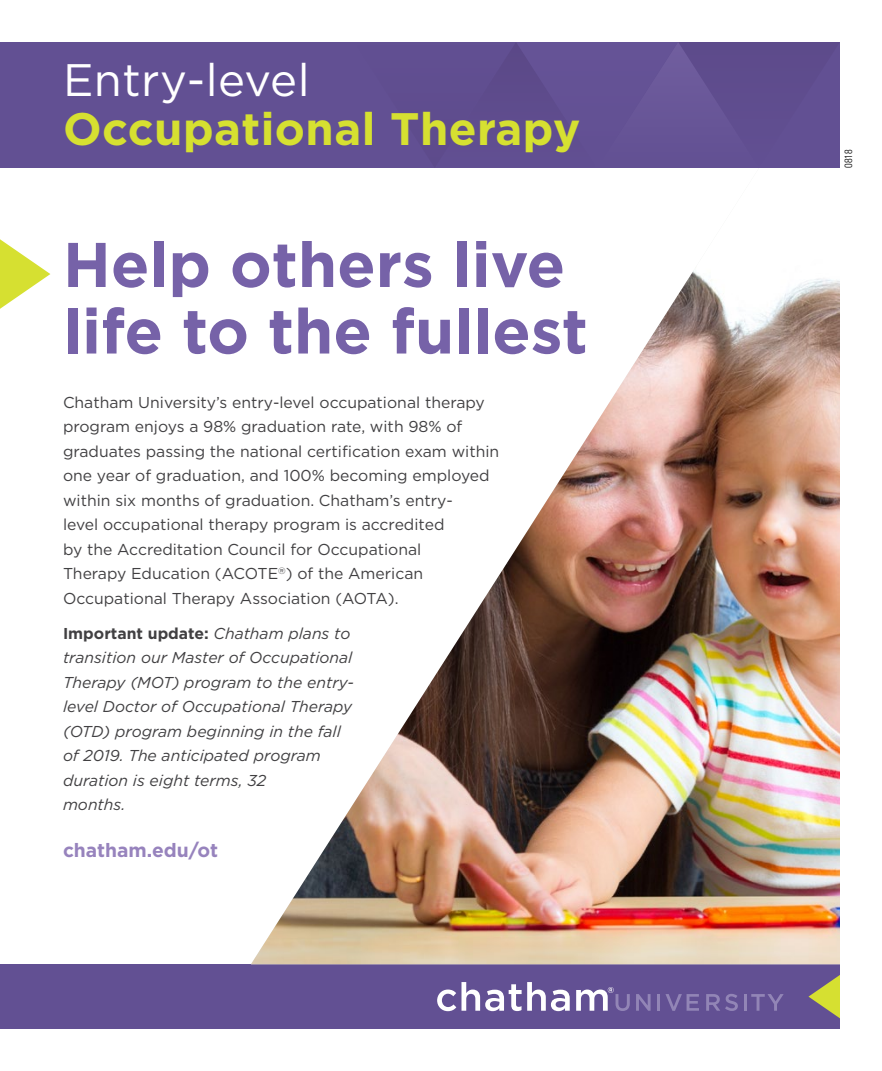
<style>
.page{position:relative;width:882px;height:1071px;background:#fff}
.page>*{position:absolute;margin:0;border:0;box-sizing:border-box;transform-origin:0 0}
.t1{font:700 63px/66.5px "Gotham";color:#7662a8}
.t2{font:700 45.5px "Gotham";letter-spacing:.01em;color:#d6e031}
.t3{font:45.5px "Gotham";letter-spacing:.01em;color:#fff}
.t4{font:700 19.25px "Gotham";color:#9783bd}
.t5{font:15.75px/24.5px "Gotham";color:#414042}
.t6{font:italic 15.75px/24.5px "Gotham";color:#414042}
.t7{font:300 condensed 10.5px "Univers";color:#000}
.s1{font-weight:700;font-style:normal}
</style>
<div class="page">
<div style="left:0;top:42px;width:840px;height:126px;background:#625093"></div>
<div style="left:0;top:964px;width:840px;height:65px;background:#625093"></div>
<svg style="left:808px;top:975px;width:32px;height:43px"></svg>
<svg style="left:0;top:239px;width:50px;height:70px"></svg>
<svg style="left:504px;top:43px;width:198px;height:37px"></svg>
<svg style="left:437px;top:990px;width:19px;height:21px"></svg>
<svg style="left:462px;top:982px;width:108px;height:29px"></svg>
<svg style="left:636px;top:994px;width:15px;height:17px"></svg>
<hr style="left:657px;top:994px;width:3px;height:17px;background:#9285b6">
<svg style="left:665px;top:994px;width:34px;height:17px"></svg>
<svg style="left:706px;top:994px;width:32px;height:17px"></svg>
<hr style="left:744px;top:994px;width:3px;height:17px;background:#9285b6">
<svg style="left:751px;top:994px;width:33px;height:17px"></svg>
<svg style="left:576px;top:987px;width:54px;height:24px"></svg>
<img style="left:251px;top:271px;width:589px;height:693px">
<h2 class="t3" style="left:63px;top:55px;width:248px">Entry-level</h2>
<h2 class="t2" style="left:63px;top:103px;width:519px">Occupational Therapy</h2>
<h1 class="t1" style="left:63px;top:230px;width:526px">Help others live life to the fullest</h1>
<p class="t5" style="left:63px;top:390px;width:438px">Chatham University’s entry-level occupational therapy program enjoys a 98% graduation rate, with 98% of graduates passing the national certification exam within one year of graduation, and 100% becoming employed within six months of graduation. Chatham’s entry-<br>level occupational therapy program is accredited<br>by the Accreditation Council for Occupational<br>Therapy Education (ACOTE<sup>®</sup>) of the American Occupational Therapy Association (AOTA).</p>
<p class="t6" style="left:63px;top:621px;width:292px"><span class="s1">Important update:</span> Chatham plans to transition our Master of Occupational<br>Therapy (MOT) program to the entry&shy;level Doctor of Occupational Therapy (OTD) program beginning in the fall of 2019. The anticipated program duration is eight terms, 32<br>months.</p>
<p class="t4" style="left:63px;top:839px;width:157px">chatham.edu/ot</p>
<p class="t7" style="left:842px;top:168px;width:20px;rotate:-90deg">0818</p>
</div>
